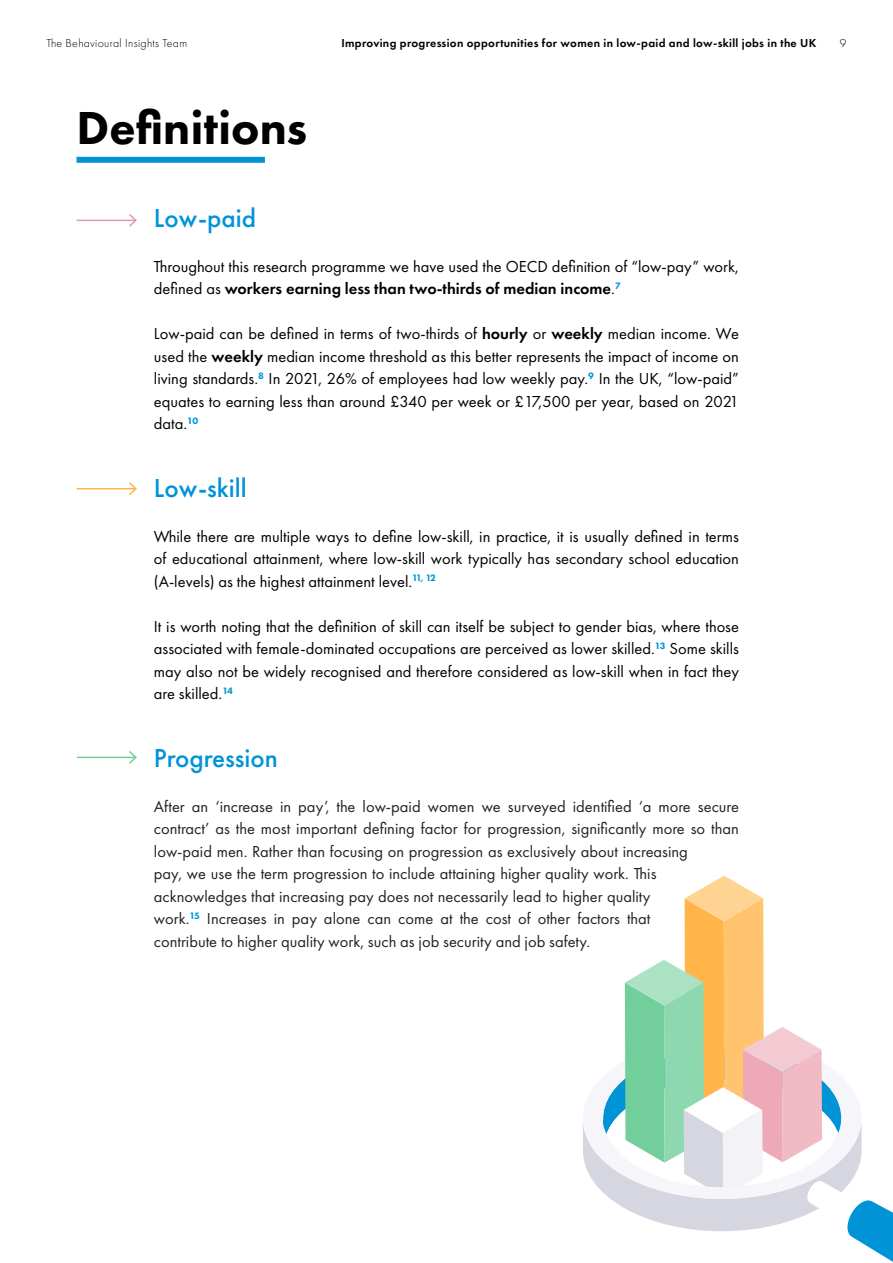
<style>
.page{position:relative;width:893px;height:1263px;background:#fff}
.page>*{position:absolute;margin:0;border:0;box-sizing:border-box;transform-origin:0 0}
.t1{font:800 48px "Futura PT";color:#000}
.t2{font:500 27px "Futura PT";color:#0094d6}
.t3{font:16.5px/22.5px "Futura PT";color:#000;text-align:justify}
.t4{font:16.5px/22.5px "Futura PT";color:#222}
.t5{font:600 12px "Futura PT";letter-spacing:.025em;color:#000}
.t6{font:300 12px "Futura PT";letter-spacing:.025em;color:#000}
.s1{font-weight:600}
</style>
<div class="page">
<svg style="left:583px;top:876px;width:310px;height:386px"></svg>
<div style="left:77px;top:157px;width:188px;height:6px;background:#0094d6"></div>
<hr style="left:77px;top:220px;width:59px;height:1px;background:#e59aaa">
<svg style="left:128px;top:214px;width:9px;height:13px"></svg>
<hr style="left:77px;top:488px;width:59px;height:1px;background:#ffb549">
<svg style="left:128px;top:482px;width:9px;height:13px"></svg>
<hr style="left:77px;top:757px;width:59px;height:1px;background:#72ce9b">
<svg style="left:128px;top:751px;width:9px;height:13px"></svg>
<p class="t6" style="left:47px;top:36px;width:142px">The Behavioural Insights Team</p>
<p class="t5" style="left:341px;top:35px;width:476px">Improving progression opportunities for women in low-paid and low-skill jobs in the UK</p>
<p class="t6" style="left:840px;top:36px;width:8px">9</p>
<h1 class="t1" style="left:77px;top:98px;width:232px">Definitions</h1>
<h2 class="t2" style="left:154px;top:201px;width:104px">Low-paid</h2>
<p class="t3" style="left:154px;top:255px;width:586px">Throughout this research programme we have used the OECD definition of “low-pay” work, defined as <span class="s1">workers earning less than two-thirds of median income</span>.<sup>7</sup></p>
<p class="t3" style="left:154px;top:322px;width:587px">Low-paid can be defined in terms of two-thirds of <span class="s1">hourly</span> or <span class="s1">weekly</span> median income. We used the <span class="s1">weekly</span> median income threshold as this better represents the impact of income on living standards.<sup>8</sup> In 2021, 26% of employees had low weekly pay.<sup>9</sup> In the UK, “low-paid” equates to earning less than around £340 per week or £17,500 per year, based on 2021 data.<sup>10</sup></p>
<h2 class="t2" style="left:154px;top:471px;width:94px">Low-skill</h2>
<p class="t3" style="left:154px;top:525px;width:586px">While there are multiple ways to define low-skill, in practice, it is usually defined in terms of educational attainment, where low-skill work typically has secondary school education (A-levels) as the highest attainment level.<sup>11,</sup> <sup>12</sup></p>
<p class="t3" style="left:154px;top:615px;width:587px">It is worth noting that the definition of skill can itself be subject to gender bias, where those associated with female-dominated occupations are perceived as lower skilled.<sup>13</sup> Some skills may also not be widely recognised and therefore considered as low-skill when in fact they are skilled.<sup>14</sup></p>
<h2 class="t2" style="left:154px;top:741px;width:125px">Progression</h2>
<p class="t4" style="left:154px;top:795px;width:587px">After an ‘increase in pay’, the low-paid women we surveyed identified ‘a more secure contract’ as the most important defining factor for progression, significantly more so than low-paid men. Rather than focusing on progression as exclusively about increasing<br>pay, we use the term progression to include attaining higher quality work. This acknowledges that increasing pay does not necessarily lead to higher quality<br>work.<sup>15</sup> Increases in pay alone can come at the cost of other factors that<br>contribute to higher quality work, such as job security and job safety.</p>
</div>
